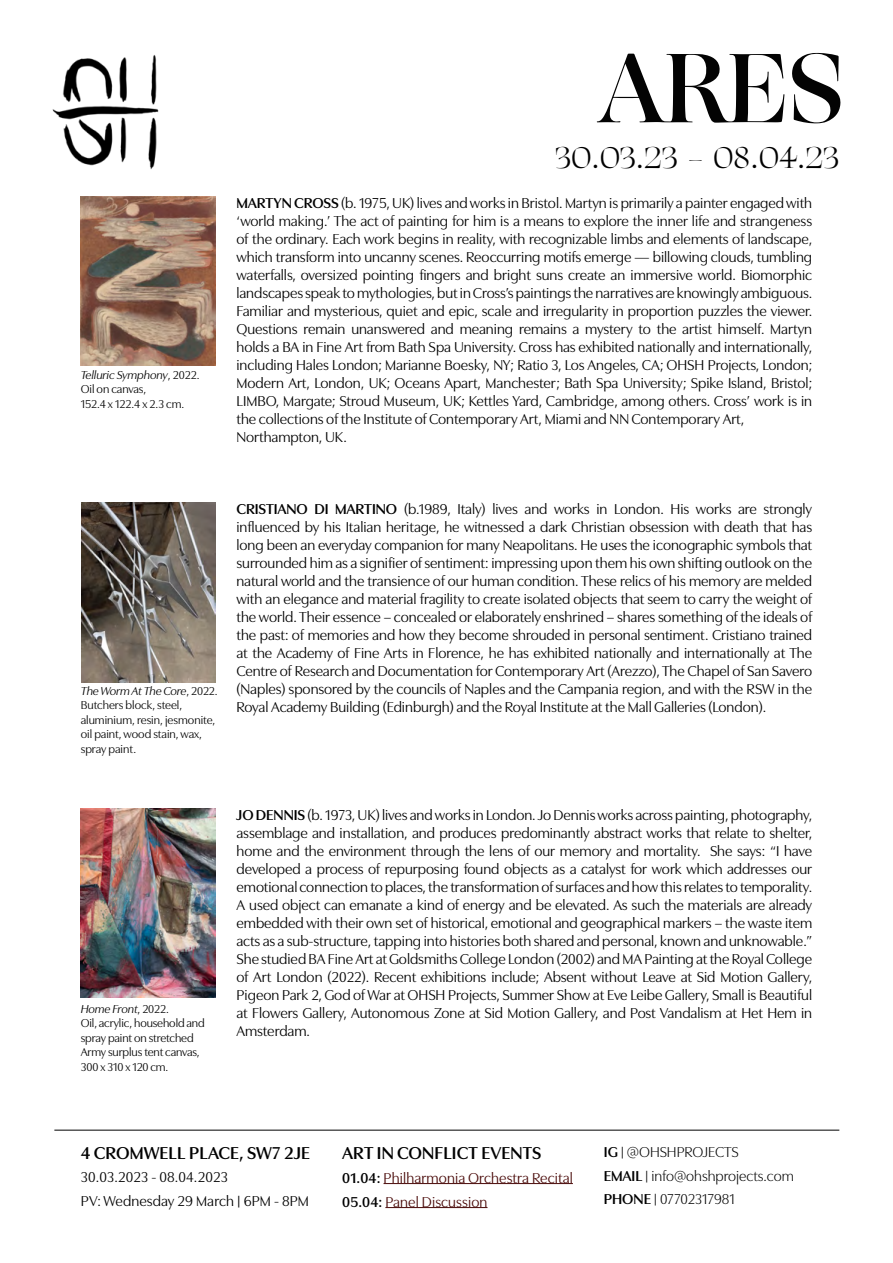
<style>
.page{position:relative;width:893px;height:1263px;background:#fff}
.page>*{position:absolute;margin:0;border:0;box-sizing:border-box;transform-origin:0 0}
.t1{font:30px "Ogg";letter-spacing:-.02em;color:#000}
.t2{font:600 18px "Utile Display";letter-spacing:.01em;color:#000}
.t3{font:15px/18px "Utile Display";color:#000}
.t4{font:15px/23.5px "Utile Display";color:#000}
.t5{font:15px/24px "Utile Display";letter-spacing:.01em;color:#480807}
.t6{font:12px/14.4px "Utile Display";letter-spacing:-.005em;color:#000}
.s1{font-style:italic}
.s2{font-weight:600}
.s3{font-weight:600;color:#000}
</style>
<div class="page">
<img style="left:52px;top:55px;width:107px;height:115px">
<svg style="left:597px;top:54px;width:187px;height:69px"></svg>
<svg style="left:792px;top:53px;width:49px;height:71px"></svg>
<img style="left:81px;top:197px;width:135px;height:168px">
<img style="left:81px;top:503px;width:135px;height:179px">
<img style="left:81px;top:809px;width:135px;height:189px">
<hr style="left:54px;top:1130px;width:785px;height:1px;background:#000">
<hr style="left:384px;top:1183px;width:189px;height:1px;background:#480807">
<hr style="left:385px;top:1207px;width:102px;height:1px;background:#480807">
<p class="t6" style="left:81px;top:366px;width:120px"><span class="s1">Telluric Symphony</span>, 2022.<br>Oil on canvas,<br>152.4 x 122.4 x 2.3 cm.</p>
<h1 class="t1" style="left:554px;top:137px;width:286px">30.03.23 - 08.04.23</h1>
<p class="t3" style="left:236px;top:193px;width:577px"><span class="s2">MARTYN CROSS</span> (b. 1975, UK) lives and works in Bristol. Martyn is primarily a painter engaged with ‘world making.’ The act of painting for him is a means to explore the inner life and strangeness of the ordinary. Each work begins in reality, with recognizable limbs and elements of landscape, which transform into uncanny scenes. Reoccurring motifs emerge — billowing clouds, tumbling waterfalls, oversized pointing fingers and bright suns create an immersive world. Biomorphic landscapes speak to mythologies, but in Cross’s paintings the narratives are knowingly ambiguous.<br>Familiar and mysterious, quiet and epic, scale and irregularity in proportion puzzles the viewer.<br>Questions remain unanswered and meaning remains a mystery to the artist himself. Martyn holds a BA in Fine Art from Bath Spa University. Cross has exhibited nationally and internationally, including Hales London; Marianne Boesky, NY; Ratio 3, Los Angeles, CA; OHSH Projects, London; Modern Art, London, UK; Oceans Apart, Manchester; Bath Spa University; Spike Island, Bristol; LIMBO, Margate; Stroud Museum, UK; Kettles Yard, Cambridge, among others. Cross’ work is in the collections of the Institute of Contemporary Art, Miami and NN Contemporary Art, Northampton, UK.</p>
<p class="t6" style="left:81px;top:683px;width:138px"><span class="s1">The Worm At The Core</span>, 2022.<br>Butchers block, steel, aluminium, resin, jesmonite, oil paint, wood stain, wax, spray paint.</p>
<p class="t3" style="left:236px;top:499px;width:577px;text-align:justify"><span class="s2">CRISTIANO DI MARTINO</span> (b.1989, Italy) lives and works in London. His works are strongly influenced by his Italian heritage, he witnessed a dark Christian obsession with death that has long been an everyday companion for many Neapolitans. He uses the iconographic symbols that surrounded him as a signifier of sentiment: impressing upon them his own shifting outlook on the natural world and the transience of our human condition. These relics of his memory are melded with an elegance and material fragility to create isolated objects that seem to carry the weight of the world. Their essence – concealed or elaborately enshrined – shares something of the ideals of the past: of memories and how they become shrouded in personal sentiment. Cristiano trained at the Academy of Fine Arts in Florence, he has exhibited nationally and internationally at The Centre of Research and Documentation for Contemporary Art (Arezzo), The Chapel of San Savero (Naples) sponsored by the councils of Naples and the Campania region, and with the RSW in the Royal Academy Building (Edinburgh) and the Royal Institute at the Mall Galleries (London).</p>
<p class="t6" style="left:81px;top:1000px;width:126px"><span class="s1">Home Front</span>, 2022.<br>Oil, acrylic, household and spray paint on stretched<br>Army surplus tent canvas,<br>300 x 310 x 120 cm.</p>
<p class="t3" style="left:236px;top:805px;width:577px;text-align:justify"><span class="s2">JO DENNIS</span> (b. 1973, UK) lives and works in London. Jo Dennis works across painting, photography, assemblage and installation, and produces predominantly abstract works that relate to shelter, home and the environment through the lens of our memory and mortality. She says: “I have developed a process of repurposing found objects as a catalyst for work which addresses our emotional connection to places, the transformation of surfaces and how this relates to temporality.<br>A used object can emanate a kind of energy and be elevated. As such the materials are already embedded with their own set of historical, emotional and geographical markers – the waste item acts as a sub-structure, tapping into histories both shared and personal, known and unknowable.” She studied BA Fine Art at Goldsmiths College London (2002) and MA Painting at the Royal College of Art London (2022). Recent exhibitions include; Absent without Leave at Sid Motion Gallery, Pigeon Park 2, God of War at OHSH Projects, Summer Show at Eve Leibe Gallery, Small is Beautiful at Flowers Gallery, Autonomous Zone at Sid Motion Gallery, and Post Vandalism at Het Hem in Amsterdam.</p>
<p class="t2" style="left:81px;top:1139px;width:231px">4 CROMWELL PLACE, SW7 2JE</p>
<p class="t3" style="left:81px;top:1163px;width:230px;line-height:24px">30.03.2023 - 08.04.2023<br>PV: Wednesday 29 March | 6PM - 8PM</p>
<p class="t2" style="left:342px;top:1139px;width:201px">ART IN CONFLICT EVENTS</p>
<p class="t5" style="left:342px;top:1164px;width:232px"><span class="s3">01.04:</span> Philharmonia Orchestra Recital<br><span class="s3">05.04:</span> Panel Discussion</p>
<p class="t4" style="left:604px;top:1139px;width:192px"><span class="s2">IG</span> | @OHSHPROJECTS<br><span class="s2">EMAIL</span> | info@ohshprojects.com<br><span class="s2">PHONE</span> | 07702317981</p>
</div>
